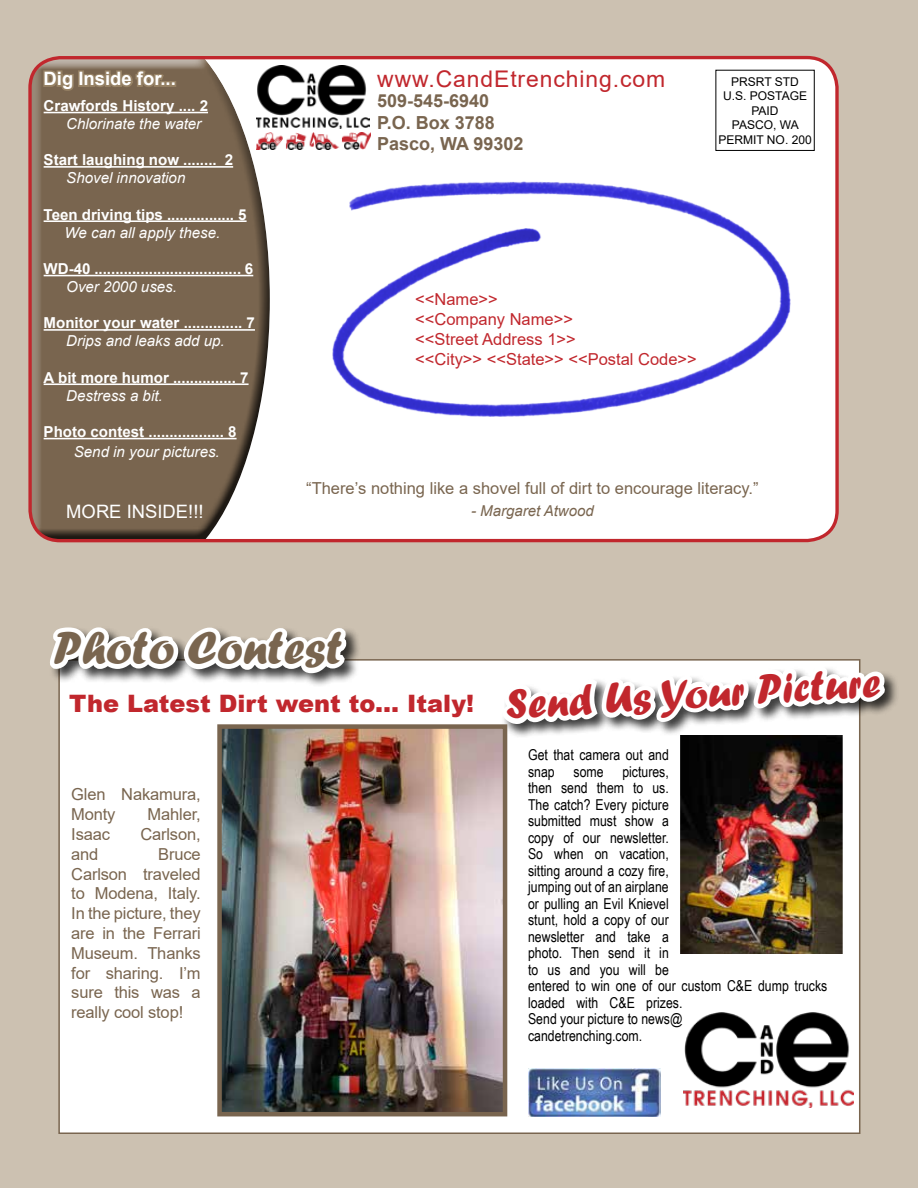
<style>
.page{position:relative;width:918px;height:1188px;background:#ccc1b1}
.page>*{position:absolute;margin:0;border:0;box-sizing:border-box;transform-origin:0 0}
.t1{font:48px "Forte";color:#79654f}
.t2{font:43.5px "Forte";color:#c1272d}
.t3{font:900 24px "Arial";color:#c1272d}
.t4{font:22.95px "Arial";letter-spacing:.04em;color:#c1272d}
.t5{font:700 18.45px "Arial";color:#fff}
.t6{font:18.45px "Arial";color:#fff}
.t7{font:700 18px/21.6px "Arial";color:#79654f}
.t8{font:16.5px/19.8px "Arial";letter-spacing:-.01em;color:#79654f}
.t9{font:16.5px/19.8px "Arial";color:#c1272d}
.t10{font:700 15.15px "Arial";color:#fff}
.t11{font:italic 15.15px "Arial";color:#fff}
.t12{font:15px/16.5px "Arial Narrow";color:#000}
.t13{font:italic 15px "Arial";color:#79654f}
.t14{font:12px/14.4px "Arial";color:#000;text-align:center}
</style>
<div class="page">
<div style="left:58px;top:659px;width:802px;height:475px;background:#fff;border:2px solid #79654f"></div>
<div style="left:30px;top:58px;width:807px;height:483px;background:#fff;border-radius:30px"></div>
<div style="left:30px;top:62px;width:252px;height:479px;background:#000;opacity:.75"></div>
<img style="left:256px;top:65px;width:114px;height:63px">
<div style="left:49px;top:626px;width:312px;height:62px;background:#000;opacity:.75"></div>
<svg style="left:49px;top:626px;width:305px;height:55px"></svg>
<img style="left:683px;top:1012px;width:170px;height:95px">
<img style="left:528px;top:1069px;width:132px;height:48px">
<div style="left:716px;top:70px;width:99px;height:81px;border:1px solid #000"></div>
<img style="left:333px;top:182px;width:457px;height:235px">
<svg style="left:494px;top:377px;width:399px;height:628px"></svg>
<img style="left:256px;top:132px;width:115px;height:17px">
<img style="left:222px;top:729px;width:280px;height:382px">
<div style="left:217px;top:724px;width:290px;height:392px;border:4px solid #79654f"></div>
<p class="t5" style="left:44px;top:66px;width:134px">Dig Inside for...</p>
<p class="t10" style="left:44px;top:95px;width:166px">Crawfords History .... 2</p>
<p class="t11" style="left:66px;top:114px;width:137px">Chlorinate the water</p>
<p class="t10" style="left:44px;top:149px;width:191px">Start laughing now ........ 2</p>
<p class="t11" style="left:66px;top:168px;width:121px">Shovel innovation</p>
<p class="t10" style="left:44px;top:204px;width:204px">Teen driving tips ................ 5</p>
<p class="t11" style="left:65px;top:223px;width:157px">We can all apply these.</p>
<p class="t10" style="left:44px;top:258px;width:211px">WD-40 ................................... 6</p>
<p class="t11" style="left:66px;top:277px;width:112px">Over 2000 uses.</p>
<p class="t10" style="left:44px;top:312px;width:213px">Monitor your water .............. 7</p>
<p class="t11" style="left:66px;top:331px;width:160px">Drips and leaks add up.</p>
<p class="t10" style="left:44px;top:367px;width:206px">A bit more humor ............... 7</p>
<p class="t11" style="left:66px;top:386px;width:98px">Destress a bit.</p>
<p class="t10" style="left:44px;top:421px;width:194px">Photo contest .................. 8</p>
<p class="t11" style="left:74px;top:442px;width:147px">Send in your pictures.</p>
<p class="t6" style="left:66px;top:498px;width:139px">MORE INSIDE!!!</p>
<h3 class="t4" style="left:377px;top:63px;width:290px">www.CandEtrenching.com</h3>
<p class="t7" style="left:377px;top:90px;width:148px">509-545-6940<br>P.O. Box 3788<br>Pasco, WA 99302</p>
<p class="t14" style="left:718px;top:74px;width:95px">PRSRT STD<br>U.S. POSTAGE<br>PAID<br>PASCO, WA<br>PERMIT NO. 200</p>
<p class="t9" style="left:415px;top:290px;width:283px">&lt;&lt;Name&gt;&gt;<br>&lt;&lt;Company Name&gt;&gt;<br>&lt;&lt;Street Address 1&gt;&gt;<br>&lt;&lt;City&gt;&gt; &lt;&lt;State&gt;&gt; &lt;&lt;Postal Code&gt;&gt;</p>
<p class="t8" style="left:306px;top:478px;width:454px">“There’s nothing like a shovel full of dirt to encourage literacy.”</p>
<p class="t13" style="left:471px;top:501px;width:124px">- Margaret Atwood</p>
<h1 class="t1" style="left:53px;top:620px;width:291px">Photo Contest</h1>
<h3 class="t3" style="left:69px;top:686px;width:407px">The Latest Dirt went to... Italy!</h3>
<p class="t8" style="left:71px;top:785px;width:131px">Glen Nakamura,<br>Monty</p>
<p class="t8" style="left:148px;top:804px;width:55px">Mahler,</p>
<p class="t8" style="left:71px;top:824px;width:40px">Isaac</p>
<p class="t8" style="left:140px;top:824px;width:62px">Carlson,</p>
<p class="t8" style="left:71px;top:844px;width:29px">and</p>
<p class="t8" style="left:71px;top:844px;width:131px;text-align:justify;text-indent:87px">Bruce Carlson traveled to Modena, Italy.<br>In the picture, they are in the Ferrari Museum. Thanks for sharing. I’m sure this was a really cool stop!</p>
<h2 class="t2" style="left:504px;top:678px;width:377px;rotate:-3deg">Send Us Your Picture</h2>
<p class="t12" style="left:528px;top:746px;width:142px">Get that camera out and snap</p>
<p class="t12" style="left:528px;top:762px;width:301px;text-indent:94px">pictures,<br>then send them to us.<br>The catch? Every picture<br>submitted must show a<br>copy of our newsletter.<br>So when on vacation,<br>sitting around a cozy fire,<br>jumping out of an airplane<br>or pulling an Evil Knievel<br>stunt, hold a copy of our<br>newsletter and take a<br>photo. Then send it in<br>to us and you will be<br>entered to win one of our custom C&amp;E dump trucks loaded with C&amp;E prizes.<br>Send your picture to news@<br>candetrenching.com.</p>
<p class="t12" style="left:574px;top:762px;width:32px">some</p>
</div>
